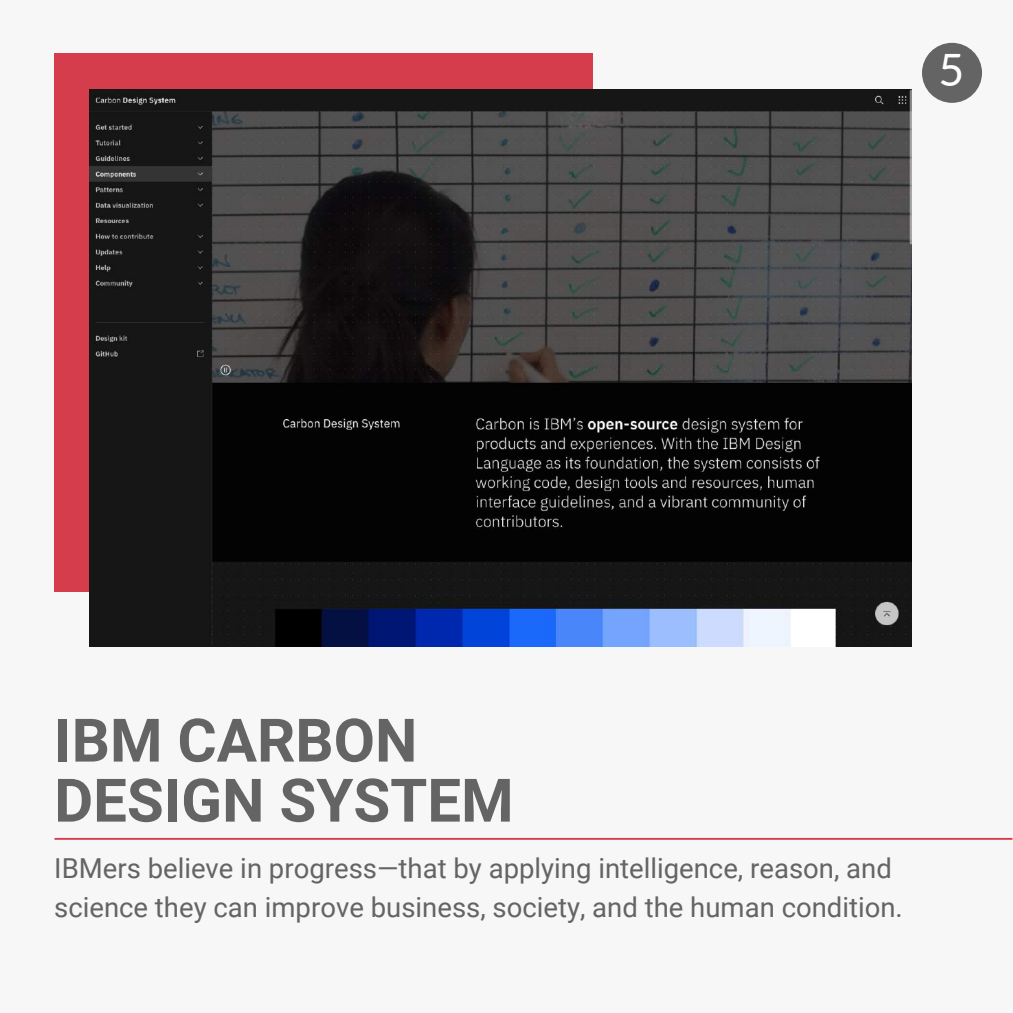
<style>
.page{position:relative;width:1013px;height:1013px;background:#fff}
.page>*{position:absolute;margin:0;border:0;box-sizing:border-box;transform-origin:0 0}
.t1{font:700 60px/60px "Roboto";color:#646464}
.t2{font:44.62px "Lato";color:#fff}
.t3{font:27.5px/38.5px "Roboto";color:#646464}
</style>
<div class="page">
<div style="left:0;top:0;width:1012px;height:1012px;background:#f7f7f7"></div>
<div style="left:54px;top:53px;width:538px;height:538px;background:#d63d4c"></div>
<img style="left:89px;top:90px;width:822px;height:556px">
<hr style="left:55px;top:838px;width:956px;height:1px;background:#d63d4c">
<div style="left:922px;top:43px;width:60px;height:60px;background:#646464;border-radius:50%"></div>
<h2 class="t2" style="left:938px;top:42px;width:27px">5</h2>
<h1 class="t1" style="left:54px;top:711px;width:461px">IBM CARBON<br>DESIGN SYSTEM</h1>
<p class="t3" style="left:54px;top:849px;width:850px">IBMers believe in progress—that by applying intelligence, reason, and science they can improve business, society, and the human condition.</p>
</div>
